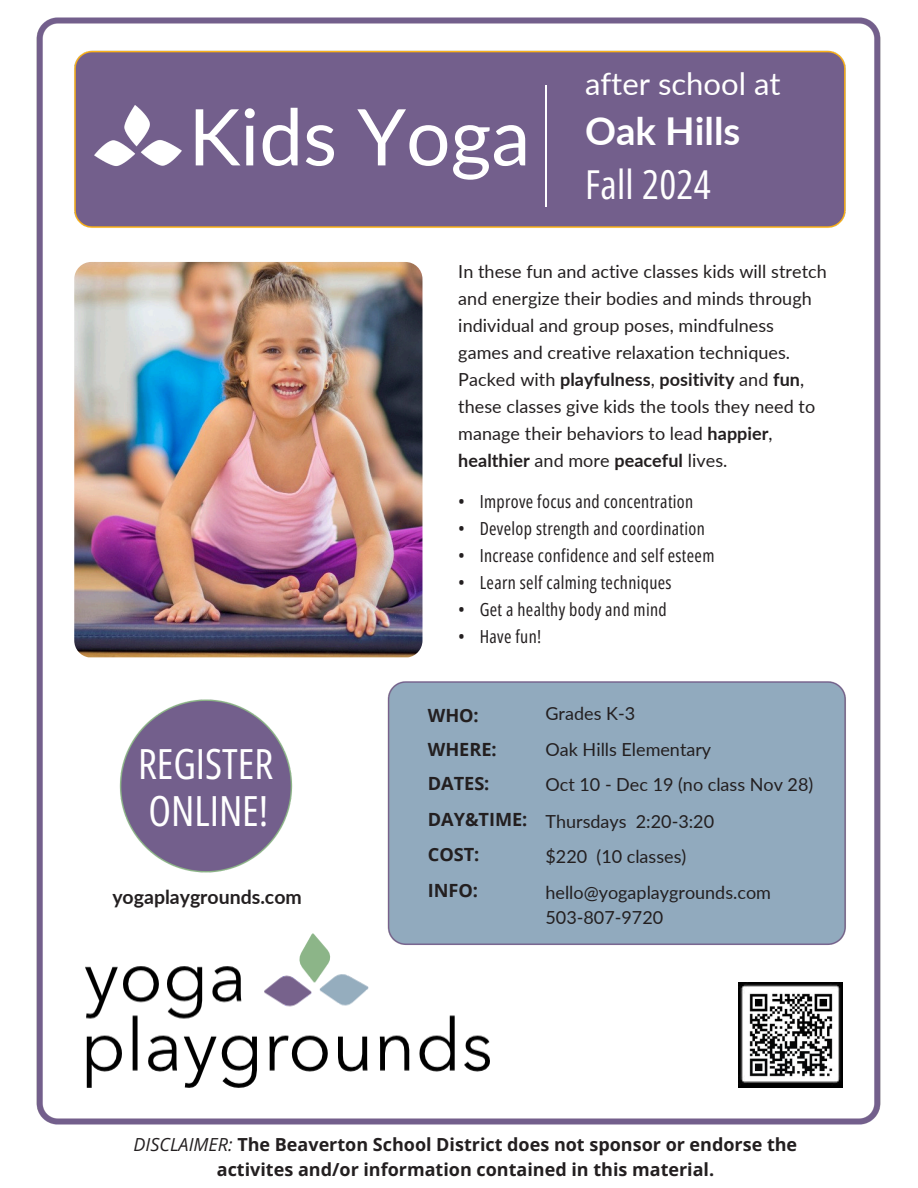
<style>
.page{position:relative;width:918px;height:1188px;background:#fff}
.page>*{position:absolute;margin:0;border:0;box-sizing:border-box;transform-origin:0 0}
.t1{font:78.3px "Lato";color:#fff}
.t2{font:41.55px/47.4px "Open Sans Condensed";color:#fff}
.t3{font:39.9px "Open Sans Condensed";letter-spacing:.01em;color:#fff}
.t4{font:700 38.4px "Lato";color:#fff}
.t5{font:31.05px "Lato";color:#fff}
.t6{font:700 19.5px "Lato";color:#231f20}
.t7{font:700 18.15px "Open Sans";letter-spacing:-.005em;color:#231f20}
.t8{font:18px/27px "Lato";letter-spacing:.005em;color:#231f20}
.t9{font:18px "Open Sans Condensed";letter-spacing:.02em;color:#231f20}
.t10{font:700 18px/24.8px "Open Sans";color:#231f20;text-align:center}
.s1{font-weight:700}
.s2{font-weight:400;font-style:italic}
</style>
<div class="page">
<img style="left:36px;top:17px;width:845px;height:1108px">
<img style="left:739px;top:983px;width:103px;height:104px">
<img style="left:87px;top:98px;width:102px;height:75px">
<img style="left:76px;top:919px;width:425px;height:183px">
<img style="left:745px;top:989px;width:91px;height:91px">
<img style="left:546px;top:85px;width:1px;height:121px">
<h1 class="t1" style="left:189px;top:88px;width:343px">Kids Yoga</h1>
<h1 class="t5" style="left:585px;top:64px;width:197px">after school at</h1>
<h1 class="t4" style="left:585px;top:107px;width:157px">Oak Hills</h1>
<h1 class="t3" style="left:585px;top:157px;width:127px">Fall 2024</h1>
<p class="t2" style="left:138px;top:739px;width:137px">REGISTER<br>ONLINE!</p>
<p class="t6" style="left:112px;top:885px;width:191px">yogaplaygrounds.com</p>
<p class="t8" style="left:458px;top:258px;width:370px">In these fun and active classes kids will stretch and energize their bodies and minds through individual and group poses, mindfulness games and creative relaxation techniques.<br>Packed with <span class="s1">playfulness</span>, <span class="s1">positivity</span> and <span class="s1">fun</span>, these classes give kids the tools they need to manage their behaviors to lead <span class="s1">happier</span>, <span class="s1">healthier</span> and more <span class="s1">peaceful</span> lives.</p>
<p class="t9" style="left:458px;top:488px;width:237px">• Improve focus and concentration</p>
<p class="t9" style="left:458px;top:515px;width:248px">• Develop strength and coordination</p>
<p class="t9" style="left:458px;top:542px;width:258px">• Increase confidence and self esteem</p>
<p class="t9" style="left:458px;top:569px;width:215px">• Learn self calming techniques</p>
<p class="t9" style="left:458px;top:596px;width:210px">• Get a healthy body and mind</p>
<p class="t9" style="left:458px;top:623px;width:84px">• Have fun!</p>
<p class="t7" style="left:428px;top:702px;width:52px">WHO:</p>
<p class="t8" style="left:546px;top:700px;width:91px">Grades K-3</p>
<p class="t7" style="left:428px;top:736px;width:70px">WHERE:</p>
<p class="t8" style="left:546px;top:736px;width:167px">Oak Hills Elementary</p>
<p class="t7" style="left:428px;top:770px;width:63px">DATES:</p>
<p class="t8" style="left:546px;top:771px;width:269px">Oct 10 - Dec 19 (no class Nov 28)</p>
<p class="t7" style="left:428px;top:806px;width:101px">DAY&amp;TIME:</p>
<p class="t8" style="left:546px;top:808px;width:170px">Thursdays 2:20-3:20</p>
<p class="t7" style="left:428px;top:841px;width:53px">COST:</p>
<p class="t8" style="left:546px;top:843px;width:142px">$220 (10 classes)</p>
<p class="t7" style="left:428px;top:878px;width:52px">INFO:</p>
<p class="t8" style="left:546px;top:879px;width:227px">hello@yogaplaygrounds.com</p>
<p class="t8" style="left:546px;top:903px;width:119px">503-807-9720</p>
<p class="t10" style="left:134px;top:1132px;width:665px"><span class="s2">DISCLAIMER:</span> The Beaverton School District does not sponsor or endorse the activites and/or information contained in this material.</p>
</div>
